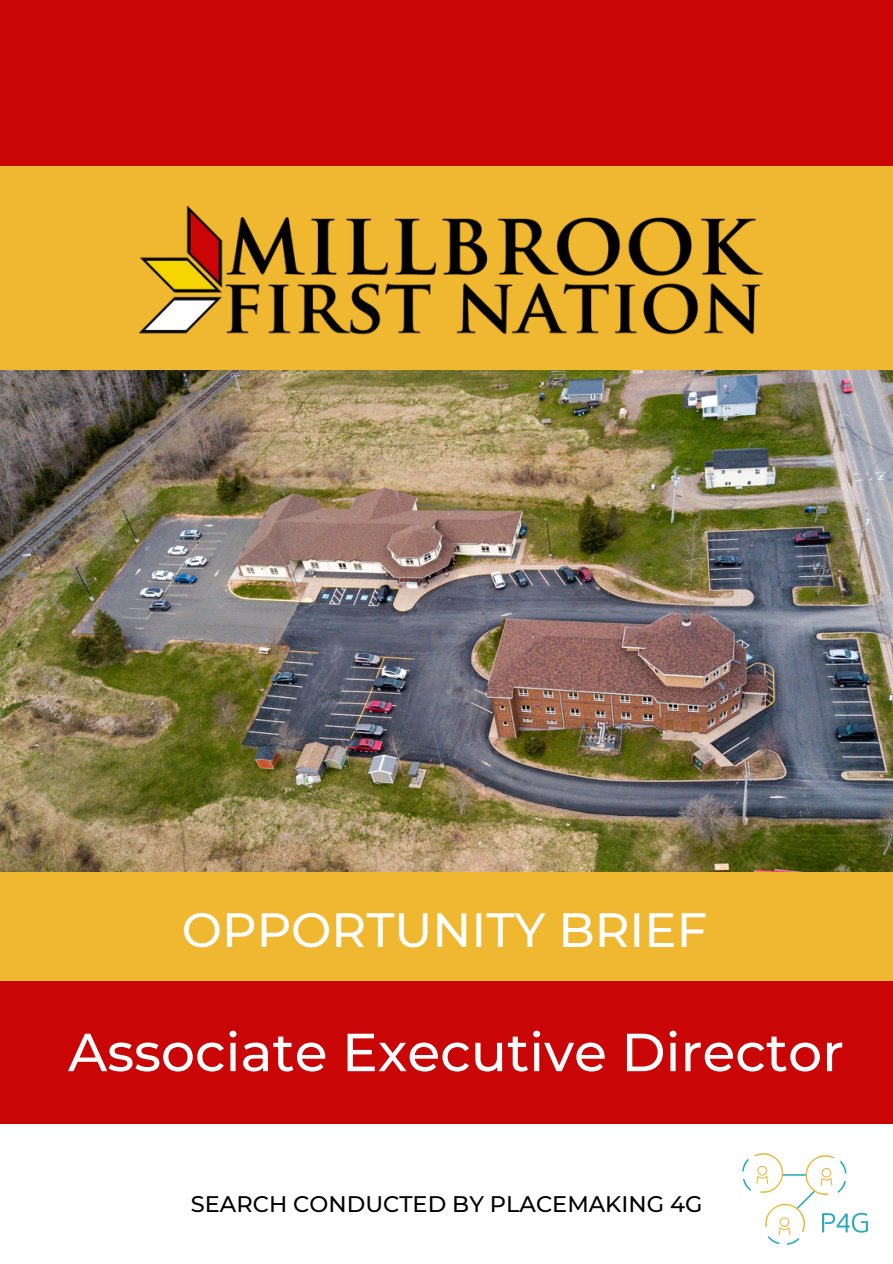
<style>
.page{position:relative;width:893px;height:1264px;background:#fff}
.page>*{position:absolute;margin:0;border:0;box-sizing:border-box;transform-origin:0 0}
.t1{font:500 53.55px "Montserrat";color:#fff}
.t2{font:500 48px "Montserrat";color:#fff}
.t3{font:500 22.5px "Montserrat";color:#000}
</style>
<div class="page">
<div style="left:0;top:980px;width:892px;height:143px;background:#ca0506"></div>
<img style="left:0;top:370px;width:892px;height:502px">
<div style="left:0;top:165px;width:892px;height:205px;background:#f0b730"></div>
<img style="left:138px;top:205px;width:625px;height:130px">
<div style="left:0;top:872px;width:892px;height:108px;background:#f0b730"></div>
<div style="left:0;top:0;width:892px;height:165px;background:#ca0506"></div>
<img style="left:742px;top:1153px;width:126px;height:92px">
<h1 class="t2" style="left:182px;top:900px;width:527px">OPPORTUNITY BRIEF</h1>
<p class="t1" style="left:68px;top:1019px;width:777px">Associate Executive Director</p>
<p class="t3" style="left:191px;top:1190px;width:513px">SEARCH CONDUCTED BY PLACEMAKING 4G</p>
</div>
